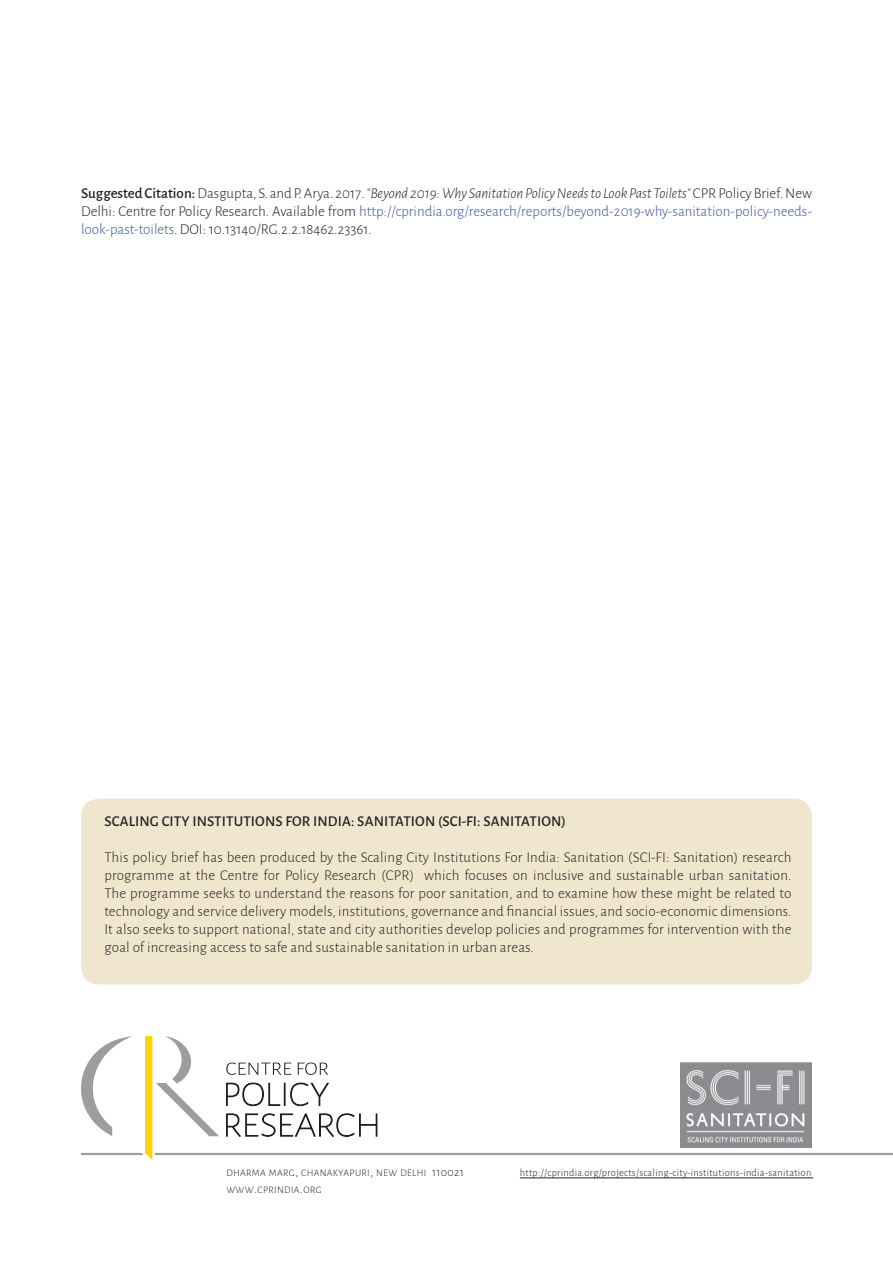
<style>
.page{position:relative;width:893px;height:1263px;background:#fff}
.page>*{position:absolute;margin:0;border:0;box-sizing:border-box;transform-origin:0 0}
.t1{font:300 15px/18px "Alegreya Sans";color:#231f20;text-align:justify}
.t2{font:500 15px "Alegreya Sans";letter-spacing:.01em;color:#231f20}
.t3{font:300 10.5px "Alegreya Sans";letter-spacing:.025em;color:#231f20}
.t4{font:300 10.05px/17.1px "Alegreya Sans";letter-spacing:.035em;color:#231f20}
.s1{font-weight:500}
.s2{font-style:italic}
.s3{color:#3f53a3}
.s4{font-size:14.25px}
.s5{font-size:12px}
</style>
<div class="page">
<svg style="left:81px;top:1036px;width:812px;height:124px"></svg>
<div style="left:81px;top:799px;width:731px;height:185px;background:#f0e6ce;border-radius:18px"></div>
<hr style="left:520px;top:1177px;width:293px;height:1px;background:#231f20">
<p class="t1" style="left:81px;top:184px;width:732px"><span class="s1">Suggested Citation:</span> Dasgupta, S. and P. Arya. 2017. <span class="s2">"Beyond 2019: Why Sanitation Policy Needs to Look Past Toilets"</span> CPR Policy Brief. New Delhi: Centre for Policy Research. Available from <span class="s3">http://cprindia.org/research/reports/beyond-2019-why-sanitation-policy-needs&shy;look-past-toilets</span>. DOI: 10.13140/RG.2.2.18462.23361.</p>
<p class="t2" style="left:104px;top:811px;width:463px">SCALING CITY INSTITUTIONS FOR INDIA: SANITATION (SCI-FI: SANITATION)</p>
<p class="t1" style="left:104px;top:848px;width:689px">This policy brief has been produced by the Scaling City Institutions For India: Sanitation (SCI-FI: Sanitation) research programme at the Centre for Policy Research (CPR) which focuses on inclusive and sustainable urban sanitation.<br>The programme seeks to understand the reasons for poor sanitation, and to examine how these might be related to technology and service delivery models, institutions, governance and financial issues, and socio-economic dimensions.<br>It also seeks to support national, state and city authorities develop policies and programmes for intervention with the goal of increasing access to safe and sustainable sanitation in urban areas.</p>
<p class="t4" style="left:226px;top:1164px;width:239px">DHARMA MARG<span class="s4">,</span> CHANAKYAPURI<span class="s4">,</span> NEW DELHI <span class="s5">110021<br></span>WWW<span class="s4">.</span>CPRINDIA<span class="s4">.</span>ORG</p>
<p class="t3" style="left:520px;top:1166px;width:293px">http://cprindia.org/projects/scaling-city-institutions-india-sanitation</p>
</div>
